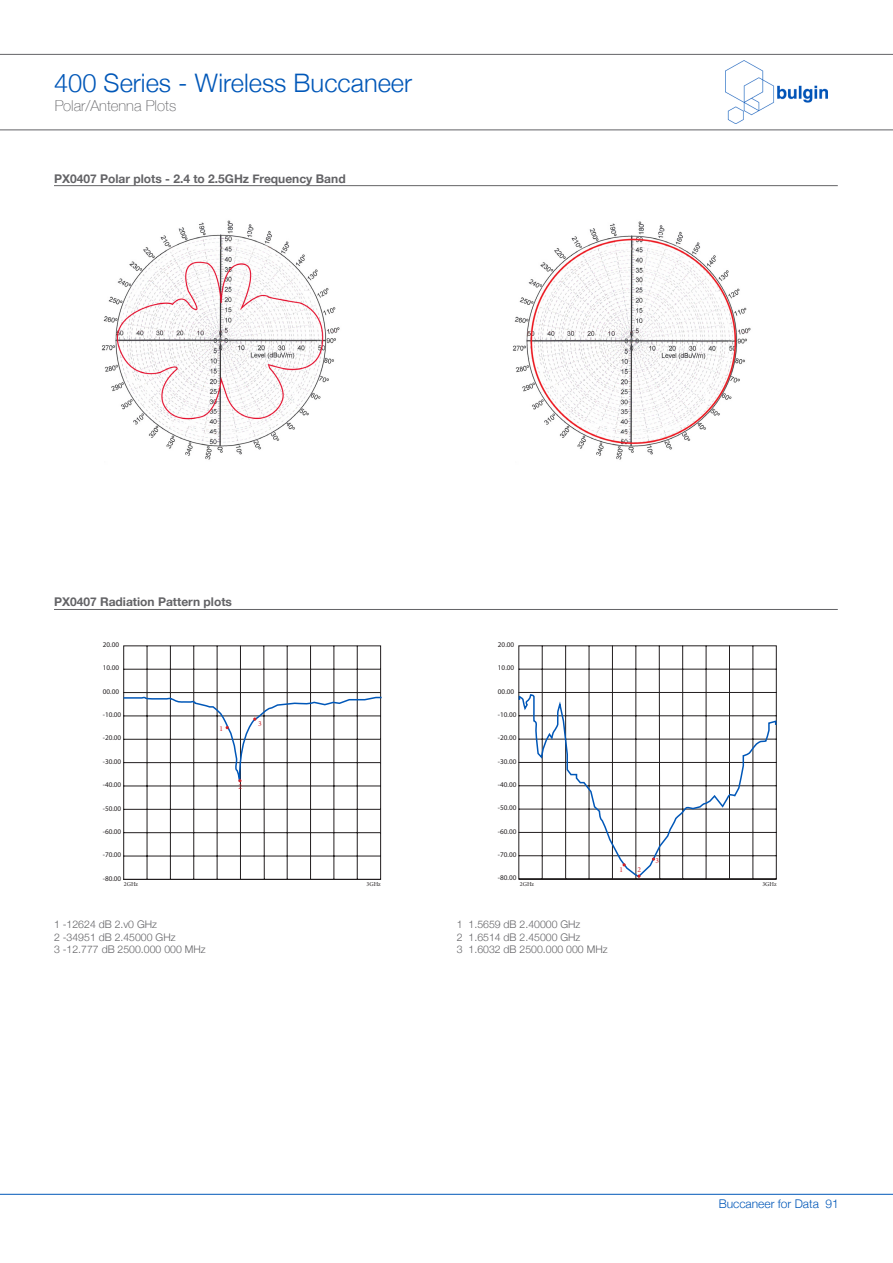
<style>
.page{position:relative;width:893px;height:1263px;background:#fff}
.page>*{position:absolute;margin:0;border:0;box-sizing:border-box;transform-origin:0 0}
.t1{font:300 25.5px "Helvetica Neue";color:#0057b8}
.t2{font:100 15px "Helvetica Neue";color:#636366}
.t3{font:700 12px "Helvetica Neue";color:#636366}
.t4{font:300 12px "Helvetica Neue";color:#0057b8}
.t5{font:300 10.5px/12.6px "Helvetica Neue";color:#636366}
.t6{font:7.5px "Minion Pro";color:#d1232a}
.t7{font:7.2px "Myriad Pro";color:#231f20}
.t8{font:6px "Minion Pro";color:#231f20}
</style>
<div class="page">
<hr style="left:0;top:1194px;width:893px;height:1px;background:#0057b8">
<img style="left:726px;top:61px;width:101px;height:63px">
<hr style="left:0;top:54px;width:893px;height:1px;background:#636366">
<hr style="left:0;top:129px;width:893px;height:1px;background:#636366">
<img style="left:101px;top:220px;width:239px;height:240px">
<img style="left:512px;top:221px;width:239px;height:239px">
<hr style="left:54px;top:185px;width:784px;height:1px;background:#636366">
<svg style="left:123px;top:645px;width:258px;height:235px"></svg>
<svg style="left:518px;top:645px;width:259px;height:235px"></svg>
<svg style="left:518px;top:682px;width:259px;height:196px"></svg>
<svg style="left:123px;top:696px;width:259px;height:87px"></svg>
<svg style="left:622px;top:863px;width:4px;height:3px"></svg>
<svg style="left:637px;top:874px;width:4px;height:4px"></svg>
<svg style="left:652px;top:857px;width:3px;height:4px"></svg>
<hr style="left:54px;top:609px;width:784px;height:1px;background:#636366">
<h1 class="t1" style="left:54px;top:63px;width:360px">400 Series - Wireless Buccaneer</h1>
<h2 class="t2" style="left:55px;top:94px;width:123px">Polar/Antenna Plots</h2>
<h3 class="t3" style="left:54px;top:169px;width:293px">PX0407 Polar plots - 2.4 to 2.5GHz Frequency Band</h3>
<h3 class="t3" style="left:54px;top:592px;width:179px">PX0407 Radiation Pattern plots</h3>
<p class="t7" style="left:498px;top:640px;width:18px">20.00</p>
<p class="t7" style="left:498px;top:663px;width:18px">10.00</p>
<p class="t7" style="left:498px;top:687px;width:18px">00.00</p>
<p class="t7" style="left:498px;top:710px;width:20px">-10.00</p>
<p class="t7" style="left:498px;top:733px;width:20px">-20.00</p>
<p class="t7" style="left:498px;top:757px;width:20px">-30.00</p>
<p class="t7" style="left:498px;top:780px;width:20px">-40.00</p>
<p class="t7" style="left:498px;top:803px;width:20px">-50.00</p>
<p class="t7" style="left:498px;top:827px;width:20px">-60.00</p>
<p class="t7" style="left:498px;top:850px;width:20px">-70.00</p>
<p class="t7" style="left:498px;top:873px;width:20px">-80.00</p>
<p class="t7" style="left:103px;top:640px;width:18px">20.00</p>
<p class="t7" style="left:103px;top:663px;width:18px">10.00</p>
<p class="t7" style="left:103px;top:687px;width:18px">00.00</p>
<p class="t7" style="left:103px;top:710px;width:20px">-10.00</p>
<p class="t7" style="left:103px;top:734px;width:20px">-20.00</p>
<p class="t7" style="left:103px;top:757px;width:20px">-30.00</p>
<p class="t7" style="left:103px;top:780px;width:20px">-40.00</p>
<p class="t7" style="left:103px;top:804px;width:20px">-50.00</p>
<p class="t7" style="left:103px;top:827px;width:20px">-60.00</p>
<p class="t7" style="left:103px;top:850px;width:20px">-70.00</p>
<p class="t7" style="left:103px;top:874px;width:20px">-80.00</p>
<p class="t6" style="left:258px;top:719px;width:5px">3</p>
<p class="t6" style="left:219px;top:723px;width:5px">1</p>
<p class="t6" style="left:239px;top:781px;width:5px">2</p>
<p class="t6" style="left:655px;top:855px;width:5px">3</p>
<p class="t6" style="left:620px;top:864px;width:5px">1</p>
<p class="t6" style="left:637px;top:864px;width:5px">2</p>
<p class="t8" style="left:124px;top:880px;width:16px">2GHz</p>
<p class="t8" style="left:367px;top:880px;width:16px">3GHz</p>
<p class="t8" style="left:520px;top:880px;width:16px">2GHz</p>
<p class="t8" style="left:762px;top:880px;width:16px">3GHz</p>
<h3 class="t5" style="left:54px;top:917px;width:153px">1 -12624 dB 2.v0 GHz<br>2 -34951 dB 2.45000 GHz<br>3 -12.777 dB 2500.000 000 MHz</h3>
<h3 class="t5" style="left:457px;top:917px;width:152px">1 1.5659 dB 2.40000 GHz<br>2 1.6514 dB 2.45000 GHz<br>3 1.6032 dB 2500.000 000 MHz</h3>
<h3 class="t4" style="left:719px;top:1194px;width:122px">Buccaneer for Data 91</h3>
</div>
